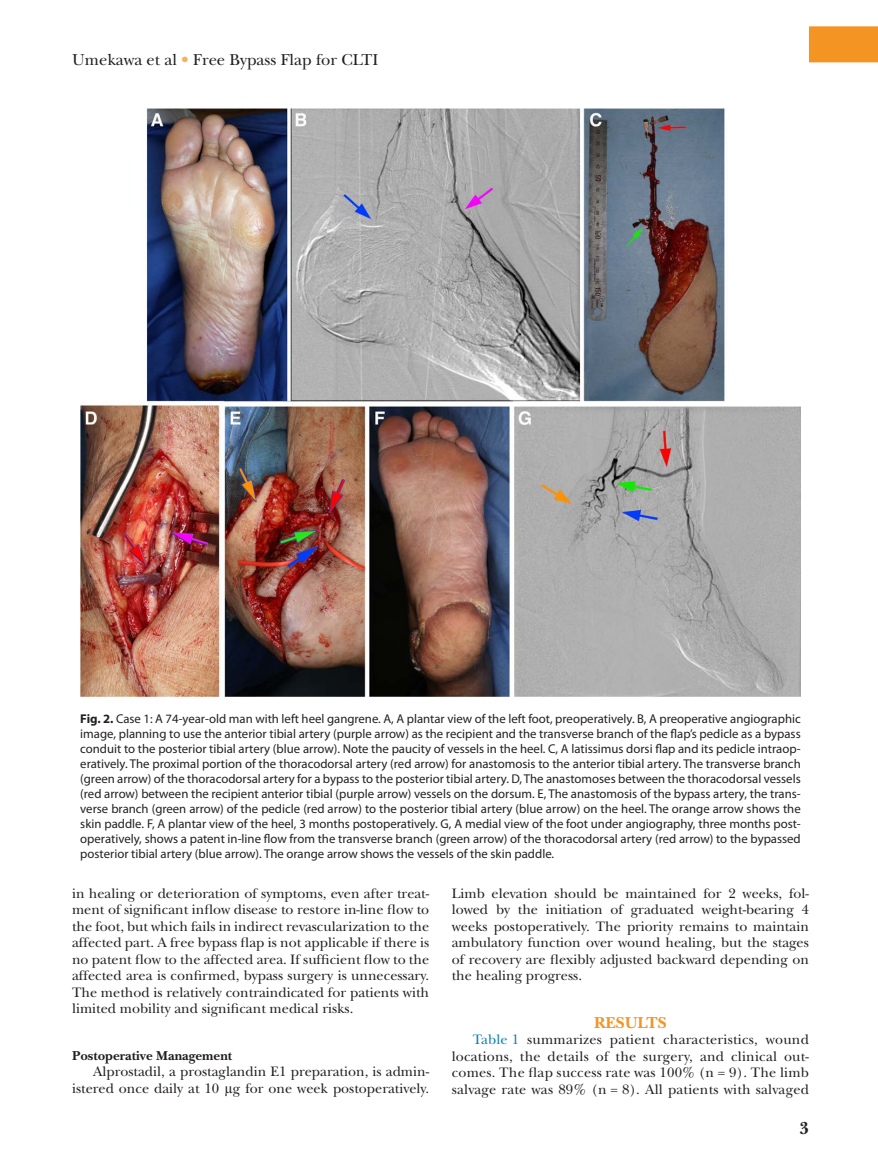
<style>
.page{position:relative;width:878px;height:1175px;background:#fff}
.page>*{position:absolute;margin:0;border:0;box-sizing:border-box;transform-origin:0 0}
.t1{font:700 18px "New Baskerville Std";color:#231f20}
.t2{font:16.5px "New Baskerville Std";color:#231f20}
.t3{font:700 16.5px "New Baskerville Std";color:#f39423}
.t4{font:14.25px/16.5px "New Baskerville Std";color:#231f20;text-align:justify}
.t5{font:700 13.5px "New Baskerville Std";color:#231f20}
.t6{font:12.75px/15px "Myriad Pro";color:#231f20;text-align:justify}
.s1{color:#f7b163}
.s2{font-weight:700}
.s3{font-family:"Gandhari Unicode"}
.s4{color:#0f7eac}
</style>
<div class="page">
<div style="left:808px;top:26px;width:70px;height:36px;background:#f39423"></div>
<img style="left:80px;top:108px;width:720px;height:588px">
<p class="t2" style="left:72px;top:50px;width:308px">Umekawa et al <span class="s1">•</span> Free Bypass Flap for CLTI</p>
<p class="t6" style="left:80px;top:711px;width:722px"><span class="s2">Fig. 2.</span> Case 1: A 74-year-old man with left heel gangrene. A, A plantar view of the left foot, preoperatively. B, A preoperative angiographic image, planning to use the anterior tibial artery (purple arrow) as the recipient and the transverse branch of the flap’s pedicle as a bypass conduit to the posterior tibial artery (blue arrow). Note the paucity of vessels in the heel. C, A latissimus dorsi flap and its pedicle intraop&shy;eratively. The proximal portion of the thoracodorsal artery (red arrow) for anastomosis to the anterior tibial artery. The transverse branch (green arrow) of the thoracodorsal artery for a bypass to the posterior tibial artery. D, The anastomoses between the thoracodorsal vessels (red arrow) between the recipient anterior tibial (purple arrow) vessels on the dorsum. E, The anastomosis of the bypass artery, the trans&shy;verse branch (green arrow) of the pedicle (red arrow) to the posterior tibial artery (blue arrow) on the heel. The orange arrow shows the skin paddle. F, A plantar view of the heel, 3 months postoperatively. G, A medial view of the foot under angiography, three months post&shy;operatively, shows a patent in-line flow from the transverse branch (green arrow) of the thoracodorsal artery (red arrow) to the bypassed posterior tibial artery (blue arrow). The orange arrow shows the vessels of the skin paddle.</p>
<p class="t4" style="left:72px;top:884px;width:359px">in healing or deterioration of symptoms, even after treat&shy;ment of significant inflow disease to restore in-line flow to the foot, but which fails in indirect revascularization to the affected part. A free bypass flap is not applicable if there is no patent flow to the affected area. If sufficient flow to the affected area is confirmed, bypass surgery is unnecessary.<br>The method is relatively contraindicated for patients with limited mobility and significant medical risks.</p>
<p class="t5" style="left:72px;top:1047px;width:162px">Postoperative Management</p>
<p class="t4" style="left:72px;top:1063px;width:359px;text-align:right">Alprostadil, a prostaglandin E1 preparation, is admin&shy;istered once daily at 10 <span class="s3">μ</span>g for one week postoperatively.</p>
<p class="t4" style="left:452px;top:884px;width:359px">Limb elevation should be maintained for 2 weeks, fol&shy;lowed by the initiation of graduated weight-bearing 4 weeks postoperatively. The priority remains to maintain ambulatory function over wound healing, but the stages of recovery are flexibly adjusted backward depending on the healing progress.</p>
<p class="t3" style="left:594px;top:1013px;width:74px">RESULTS</p>
<p class="t4" style="left:451px;top:1031px;width:359px;text-indent:21px"><span class="s4">Table 1</span> summarizes patient characteristics, wound locations, the details of the surgery, and clinical out&shy;comes. The flap success rate was 100% (n = 9). The limb salvage rate was 89% (n = 8). All patients with salvaged</p>
<h1 class="t1" style="left:799px;top:1118px;width:11px">3</h1>
</div>
